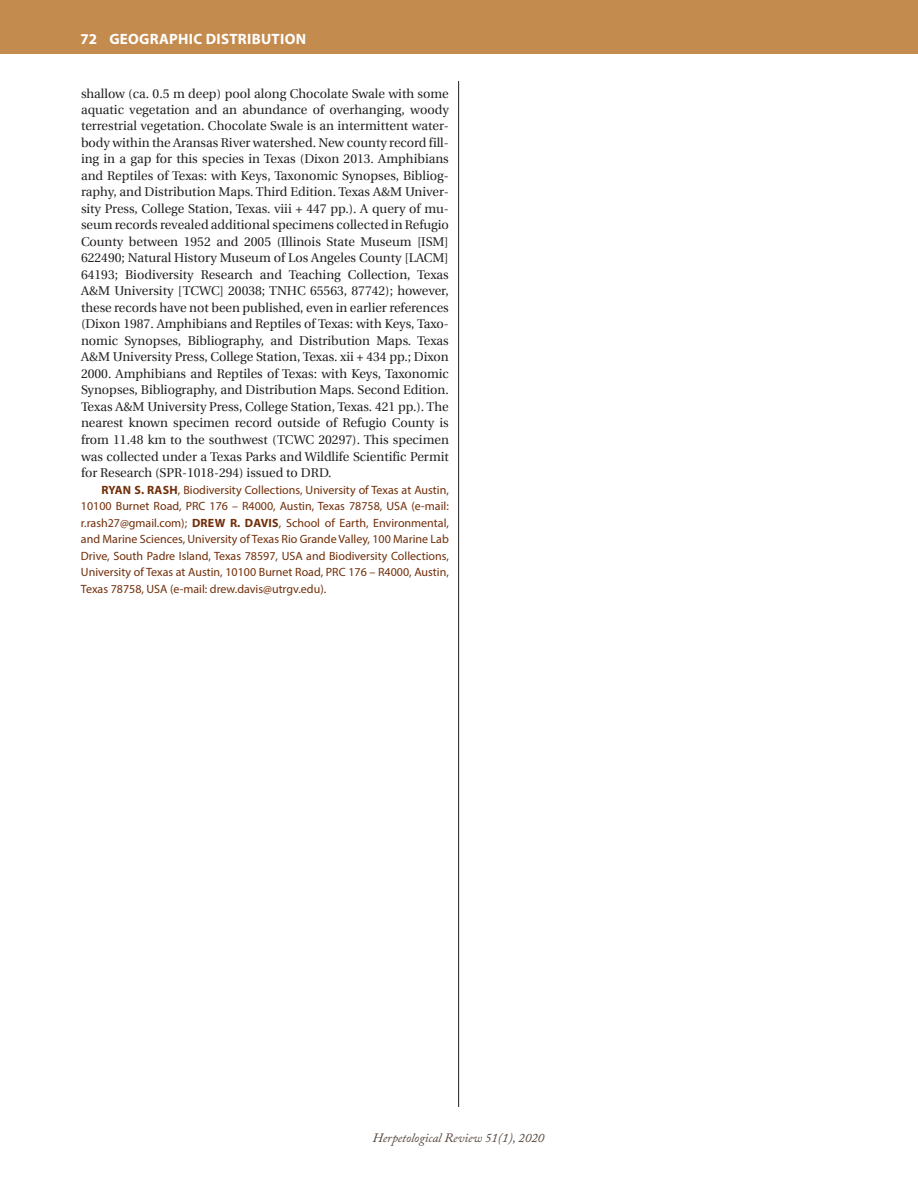
<style>
.page{position:relative;width:918px;height:1188px;background:#fff}
.page>*{position:absolute;margin:0;border:0;box-sizing:border-box;transform-origin:0 0}
.t1{font:700 15px "Myriad Pro";letter-spacing:.02em;color:#fff}
.Geo_Dist_nested_para{font:12.75px/16.5px "Utopia";color:#231f20;text-align:justify}
.t2{font:italic 12.75px "Adobe Caslon Pro";color:#504137}
.Geo_Dist_authors{font:12px/16.5px "Myriad Pro";color:#712e09;text-align:justify}
.s1{font-weight:700}
</style>
<div class="page">
<hr style="left:458px;top:81px;width:1px;height:1026px;background:#231f20">
<div style="left:0;top:0;width:918px;height:54px;background:#c48b4e"></div>
<p class="t1" style="left:80px;top:29px;width:227px">72 GEOGRAPHIC DISTRIBUTION</p>
<p class="Geo_Dist_nested_para" style="left:81px;top:85px;width:369px">shallow (ca. 0.5 m deep) pool along Chocolate Swale with some aquatic vegetation and an abundance of overhanging, woody terrestrial vegetation. Chocolate Swale is an intermittent water&shy;body within the Aransas River watershed. New county record fill&shy;ing in a gap for this species in Texas (Dixon 2013. Amphibians and Reptiles of Texas: with Keys, Taxonomic Synopses, Bibliog&shy;raphy, and Distribution Maps. Third Edition. Texas A&amp;M Univer&shy;sity Press, College Station, Texas. viii + 447 pp.). A query of mu&shy;seum records revealed additional specimens collected in Refugio County between 1952 and 2005 (Illinois State Museum [ISM] 622490; Natural History Museum of Los Angeles County [LACM] 64193; Biodiversity Research and Teaching Collection, Texas A&amp;M University [TCWC] 20038; TNHC 65563, 87742); however, these records have not been published, even in earlier references (Dixon 1987. Amphibians and Reptiles of Texas: with Keys, Taxo&shy;nomic Synopses, Bibliography, and Distribution Maps. Texas A&amp;M University Press, College Station, Texas. xii + 434 pp.; Dixon 2000. Amphibians and Reptiles of Texas: with Keys, Taxonomic Synopses, Bibliography, and Distribution Maps. Second Edition.<br>Texas A&amp;M University Press, College Station, Texas. 421 pp.). The nearest known specimen record outside of Refugio County is from 11.48 km to the southwest (TCWC 20297). This specimen was collected under a Texas Parks and Wildlife Scientific Permit for Research (SPR-1018-294) issued to DRD.</p>
<p class="Geo_Dist_authors" style="left:81px;top:481px;width:369px;text-indent:20px"><span class="s1">RYAN S. RASH</span>, Biodiversity Collections, University of Texas at Austin, 10100 Burnet Road, PRC 176 – R4000, Austin, Texas 78758, USA (e-mail: r.rash27@gmail.com); <span class="s1">DREW R. DAVIS</span>, School of Earth, Environmental, and Marine Sciences, University of Texas Rio Grande Valley, 100 Marine Lab Drive, South Padre Island, Texas 78597, USA and Biodiversity Collections, University of Texas at Austin, 10100 Burnet Road, PRC 176 – R4000, Austin, Texas 78758, USA (e-mail: drew.davis@utrgv.edu).</p>
<p class="t2" style="left:373px;top:1130px;width:173px">Herpetological Review 51(1), 2020</p>
</div>
